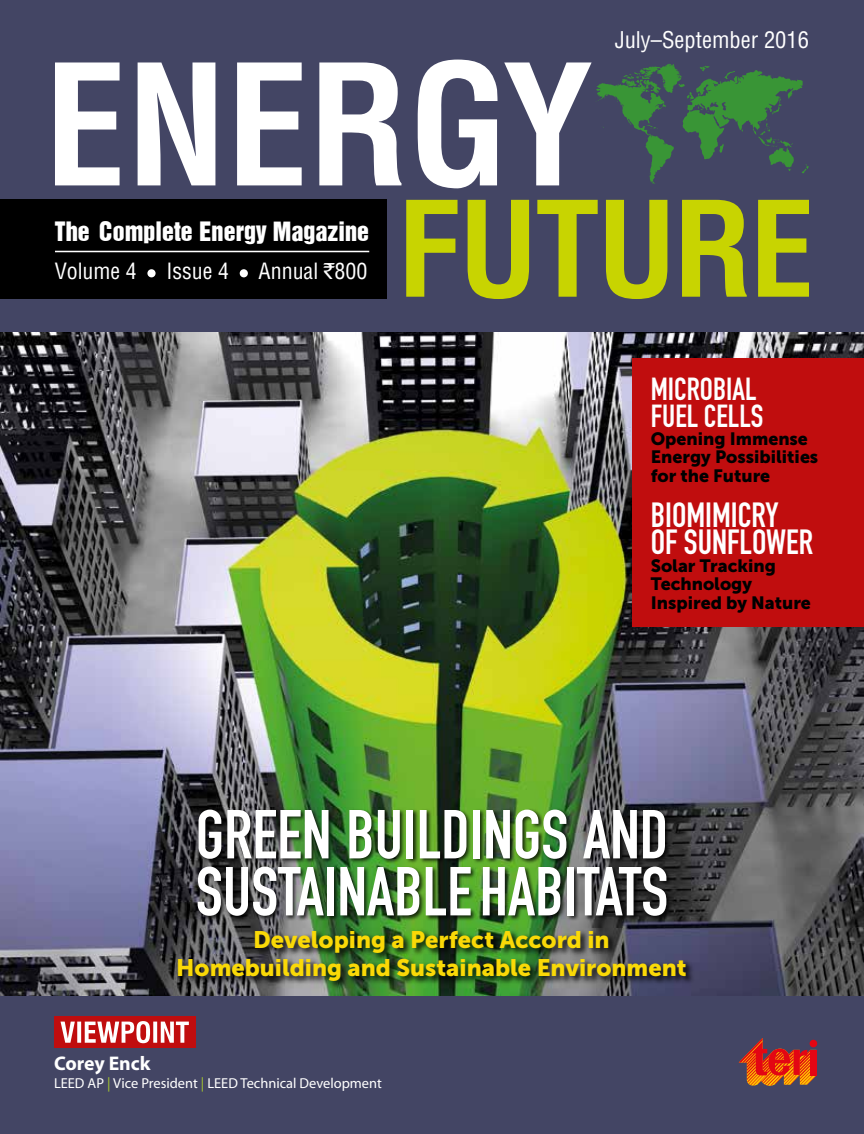
<style>
.page{position:relative;width:864px;height:1134px;background:#434564}
.page>*{position:absolute;margin:0;border:0;box-sizing:border-box;transform-origin:0 0}
.t1{font:67.95px/57px "DIN Engschrift Std";color:#fff}
.t2{font:34.5px/27px "DIN Engschrift Std";color:#fff}
.t3{font:31.5px/27px "DIN Engschrift Std";color:#fff}
.t4{font:26.55px "Helvetica Roman Semi B";color:#fff}
.t5{font:23.7px/28.5px "Museo Sans 900";color:#fad907;text-align:center}
.t6{font:condensed 22.5px "Helvetica";color:#fff}
.t7{font:condensed 21.9px "Helvetica";color:#fff}
.t8{font:700 19.8px "Myriad";color:#fff}
.t9{font:17.7px/18.3px "Museo Sans 900";color:#000}
.t10{font:14.4px "Myriad";color:#fff}
.s1{font-family:"Rupee Foradian";font-stretch:normal}
.s2{color:#a5c72d}
</style>
<div class="page">
<img style="left:0;top:332px;width:864px;height:664px">
<div style="left:0;top:200px;width:386px;height:99px;background:#000"></div>
<div style="left:147px;top:269px;width:9px;height:8px;background:#fff;border-radius:50%"></div>
<div style="left:240px;top:269px;width:8px;height:8px;background:#fff;border-radius:50%"></div>
<hr style="left:55px;top:251px;width:314px;height:1px;background:#fff">
<svg style="left:596px;top:64px;width:213px;height:120px"></svg>
<svg style="left:406px;top:200px;width:403px;height:99px"></svg>
<svg style="left:739px;top:1038px;width:78px;height:48px"></svg>
<div style="left:54px;top:1016px;width:141px;height:31px;background:#c00d0e"></div>
<svg style="left:61px;top:1021px;width:128px;height:22px"></svg>
<svg style="left:55px;top:60px;width:537px;height:128px"></svg>
<div style="left:177px;top:930px;width:518px;height:60px;background:#000;opacity:.75"></div>
<div style="left:197px;top:808px;width:475px;height:114px;background:#000;opacity:.75"></div>
<div style="left:632px;top:358px;width:232px;height:269px;background:#c00d0e"></div>
<h3 class="t4" style="left:55px;top:220px;width:316px">The Complete Energy Magazine</h3>
<p class="t7" style="left:55px;top:258px;width:83px">Volume 4</p>
<p class="t7" style="left:166px;top:258px;width:64px">Issue 4</p>
<p class="t7" style="left:259px;top:258px;width:110px">Annual <span class="s1">`</span>800</p>
<p class="t6" style="left:615px;top:25px;width:196px">July–September 2016</p>
<h3 class="t3" style="left:651px;top:376px;width:114px">MICROBIAL<br>FUEL CELLS</h3>
<p class="t9" style="left:651px;top:430px;width:169px">Opening Immense<br>Energy Possibilities for the Future</p>
<h2 class="t2" style="left:651px;top:501px;width:164px">BIOMIMICRY<br>OF SUNFLOWER</h2>
<p class="t9" style="left:651px;top:557px;width:162px">Solar Tracking<br>Technology<br>Inspired by Nature</p>
<h1 class="t1" style="left:196px;top:807px;width:474px">GREEN BUILDINGS AND<br>SUSTAINABLE HABITATS</h1>
<h3 class="t5" style="left:176px;top:925px;width:512px">Developing a Perfect Accord in<br>Homebuilding and Sustainable Environment</h3>
<p class="t8" style="left:54px;top:1053px;width:98px">Corey Enck</p>
<p class="t10" style="left:54px;top:1076px;width:329px">LEED AP <span class="s2">|</span> Vice President <span class="s2">|</span> LEED Technical Development</p>
</div>
